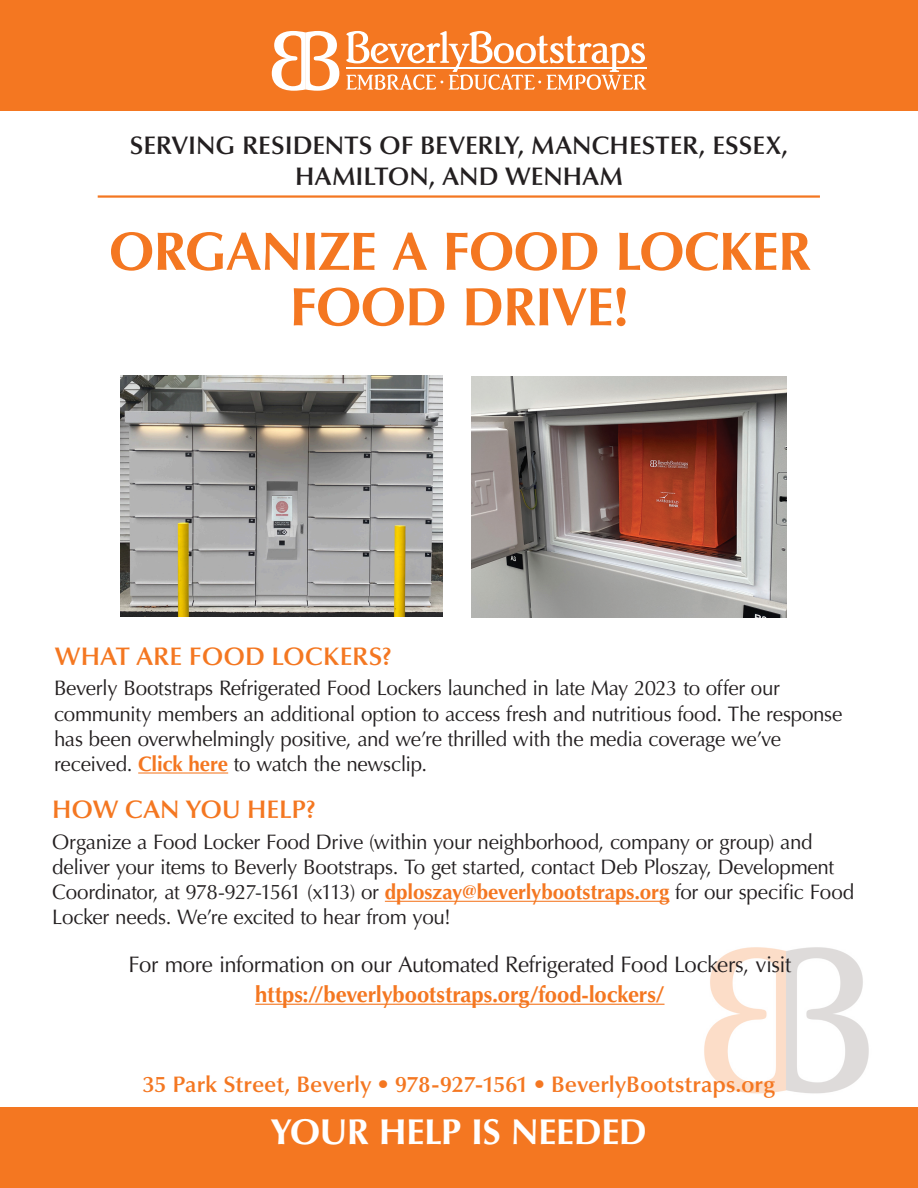
<style>
.page{position:relative;width:918px;height:1188px;background:#fff}
.page>*{position:absolute;margin:0;border:0;box-sizing:border-box;transform-origin:0 0}
.Heading{font:700 54px "Optima LT Std";letter-spacing:-.015em;color:#f47721}
.t1{font:700 36px "Optima LT Std";letter-spacing:-.01em;color:#fff}
.t2{font:600 25.5px "Optima LT Std";color:#231f20}
.t3{font:600 25.5px "Optima LT Std";color:#f47721}
.t4{font:22.5px "Optima LT Std";letter-spacing:-.02em;color:#231f20}
.t5{font:600 22.5px "Optima LT Std";color:#f47721}
.t6{font:700 22.5px "Optima LT Std";letter-spacing:-.005em;color:#f47721}
.t7{font:21px/25.2px "Optima LT Std";letter-spacing:-.015em;color:#231f20}
.s1{font-weight:700;color:#f47721}
</style>
<div class="page">
<div style="left:0;top:1108px;width:918px;height:80px;background:#f47721"></div>
<div style="left:0;top:0;width:918px;height:110px;background:#f47721"></div>
<hr style="left:346px;top:67px;width:301px;height:2px;background:#fff">
<svg style="left:346px;top:31px;width:300px;height:59px"></svg>
<svg style="left:272px;top:31px;width:67px;height:60px"></svg>
<hr style="left:98px;top:195px;width:722px;height:3px;background:#f47721">
<hr style="left:138px;top:772px;width:90px;height:2px;background:#f47721">
<img style="left:120px;top:375px;width:322px;height:242px">
<img style="left:471px;top:376px;width:316px;height:242px">
<img style="left:704px;top:947px;width:165px;height:147px">
<hr style="left:385px;top:901px;width:284px;height:1px;background:#f47721">
<hr style="left:255px;top:1004px;width:410px;height:1px;background:#f47721">
<p class="t2" style="left:130px;top:131px;width:660px">SERVING RESIDENTS OF BEVERLY, MANCHESTER, ESSEX,</p>
<p class="t2" style="left:295px;top:161px;width:329px">HAMILTON, AND WENHAM</p>
<p class="Heading" style="left:109px;top:220px;width:703px">ORGANIZE A FOOD LOCKER</p>
<p class="Heading" style="left:290px;top:275px;width:342px">FOOD DRIVE!</p>
<p class="t3" style="left:55px;top:641px;width:338px">WHAT ARE FOOD LOCKERS?</p>
<p class="t7" style="left:54px;top:676px;width:790px">Beverly Bootstraps Refrigerated Food Lockers launched in late May 2023 to offer our community members an additional option to access fresh and nutritious food. The response has been overwhelmingly positive, and we’re thrilled with the media coverage we’ve received. <span class="s1">Click here</span> to watch the newsclip.</p>
<p class="t3" style="left:52px;top:795px;width:265px">HOW CAN YOU HELP?</p>
<p class="t7" style="left:52px;top:829px;width:803px">Organize a Food Locker Food Drive (within your neighborhood, company or group) and deliver your items to Beverly Bootstraps. To get started, contact Deb Ploszay, Development Coordinator, at 978-927-1561 (x113) or <span class="s1">dploszay@beverlybootstraps.org</span> for our specific Food Locker needs. We’re excited to hear from you!</p>
<p class="t4" style="left:129px;top:951px;width:664px">For more information on our Automated Refrigerated Food Lockers, visit</p>
<p class="t6" style="left:255px;top:981px;width:411px">https://beverlybootstraps.org/food-lockers/</p>
<p class="t5" style="left:143px;top:1071px;width:634px">35 Park Street, Beverly • 978-927-1561 • BeverlyBootstraps.org</p>
<p class="t1" style="left:270px;top:1111px;width:378px">YOUR HELP IS NEEDED</p>
</div>
